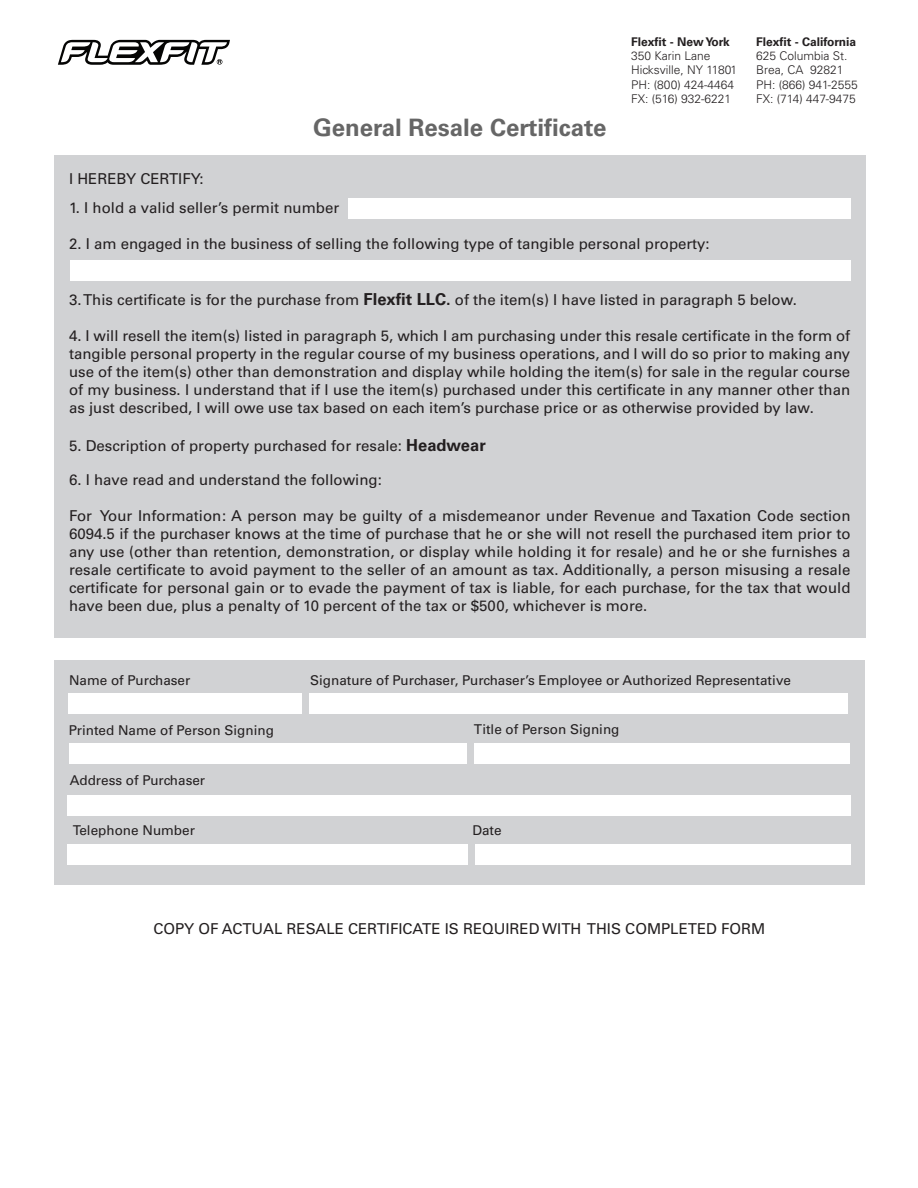
<style>
.page{position:relative;width:918px;height:1188px;background:#fff}
.page>*{position:absolute;margin:0;border:0;box-sizing:border-box;transform-origin:0 0}
.t1{font:700 24px "Univers";color:#666}
.t2{font:15px/18px "Univers";color:#231f20;text-align:justify}
.t3{font:13.5px "Univers";color:#231f20}
.t4{font:300 12px/14.4px "Univers";color:#231f20}
.t5{font:700 12px "Univers";color:#231f20}
.s1{font-weight:700;font-size:16.5px}
</style>
<div class="page">
<div style="left:54px;top:660px;width:811px;height:225px;background:#d1d2d4"></div>
<div style="left:54px;top:155px;width:812px;height:483px;background:#d1d2d4"></div>
<svg style="left:58px;top:40px;width:172px;height:25px"></svg>
<div style="left:69px;top:694px;width:233px;height:20px;background:#fff"></div>
<div style="left:309px;top:694px;width:538px;height:20px;background:#fff"></div>
<div style="left:70px;top:744px;width:397px;height:20px;background:#fff"></div>
<div style="left:67px;top:795px;width:783px;height:20px;background:#fff"></div>
<div style="left:67px;top:844px;width:400px;height:21px;background:#fff"></div>
<div style="left:475px;top:744px;width:375px;height:20px;background:#fff"></div>
<div style="left:475px;top:844px;width:375px;height:21px;background:#fff"></div>
<div style="left:348px;top:199px;width:502px;height:20px;background:#fff"></div>
<div style="left:70px;top:260px;width:780px;height:21px;background:#fff"></div>
<p class="t2" style="left:69px;top:170px;width:136px">I HEREBY CERTIFY:</p>
<h1 class="t1" style="left:313px;top:114px;width:295px">General Resale Certificate</h1>
<p class="t5" style="left:631px;top:34px;width:100px">Flexfit - New York</p>
<p class="t4" style="left:631px;top:48px;width:108px">350 Karin Lane<br>Hicksville, NY 11801<br>PH: (800) 424-4464<br>FX: (516) 932-6221</p>
<p class="t2" style="left:69px;top:199px;width:272px">1. I hold a valid seller’s permit number</p>
<p class="t2" style="left:69px;top:235px;width:642px">2. I am engaged in the business of selling the following type of tangible personal property:</p>
<p class="t5" style="left:756px;top:34px;width:101px">Flexfit - California</p>
<p class="t4" style="left:756px;top:48px;width:103px">625 Columbia St.<br>Brea, CA 92821<br>PH: (866) 941-2555<br>FX: (714) 447-9475</p>
<p class="t2" style="left:69px;top:291px;width:730px">3. This certificate is for the purchase from <span class="s1">Flexfit LLC.</span> of the item(s) I have listed in paragraph 5 below.</p>
<p class="t2" style="left:69px;top:327px;width:783px">4. I will resell the item(s) listed in paragraph 5, which I am purchasing under this resale certificate in the form of tangible personal property in the regular course of my business operations, and I will do so prior to making any use of the item(s) other than demonstration and display while holding the item(s) for sale in the regular course of my business. I understand that if I use the item(s) purchased under this certificate in any manner other than as just described, I will owe use tax based on each item’s purchase price or as otherwise provided by law.</p>
<p class="t2" style="left:69px;top:437px;width:418px">5. Description of property purchased for resale: <span class="s1">Headwear</span></p>
<p class="t2" style="left:69px;top:471px;width:314px">6. I have read and understand the following:</p>
<p class="t2" style="left:69px;top:507px;width:783px">For Your Information: A person may be guilty of a misdemeanor under Revenue and Taxation Code section 6094.5 if the purchaser knows at the time of purchase that he or she will not resell the purchased item prior to any use (other than retention, demonstration, or display while holding it for resale) and he or she furnishes a resale certificate to avoid payment to the seller of an amount as tax. Additionally, a person misusing a resale certificate for personal gain or to evade the payment of tax is liable, for each purchase, for the tax that would have been due, plus a penalty of 10 percent of the tax or $500, whichever is more.</p>
<p class="t3" style="left:69px;top:672px;width:123px">Name of Purchaser</p>
<p class="t3" style="left:69px;top:722px;width:207px">Printed Name of Person Signing</p>
<p class="t3" style="left:70px;top:772px;width:137px">Address of Purchaser</p>
<p class="t3" style="left:73px;top:823px;width:124px">Telephone Number</p>
<p class="t3" style="left:310px;top:672px;width:483px">Signature of Purchaser, Purchaser’s Employee or Authorized Representative</p>
<p class="t3" style="left:474px;top:722px;width:147px">Title of Person Signing</p>
<p class="t3" style="left:472px;top:822px;width:31px">Date</p>
<p class="t2" style="left:153px;top:920px;width:613px">COPY OF ACTUAL RESALE CERTIFICATE IS REQUIRED WITH THIS COMPLETED FORM</p>
</div>
